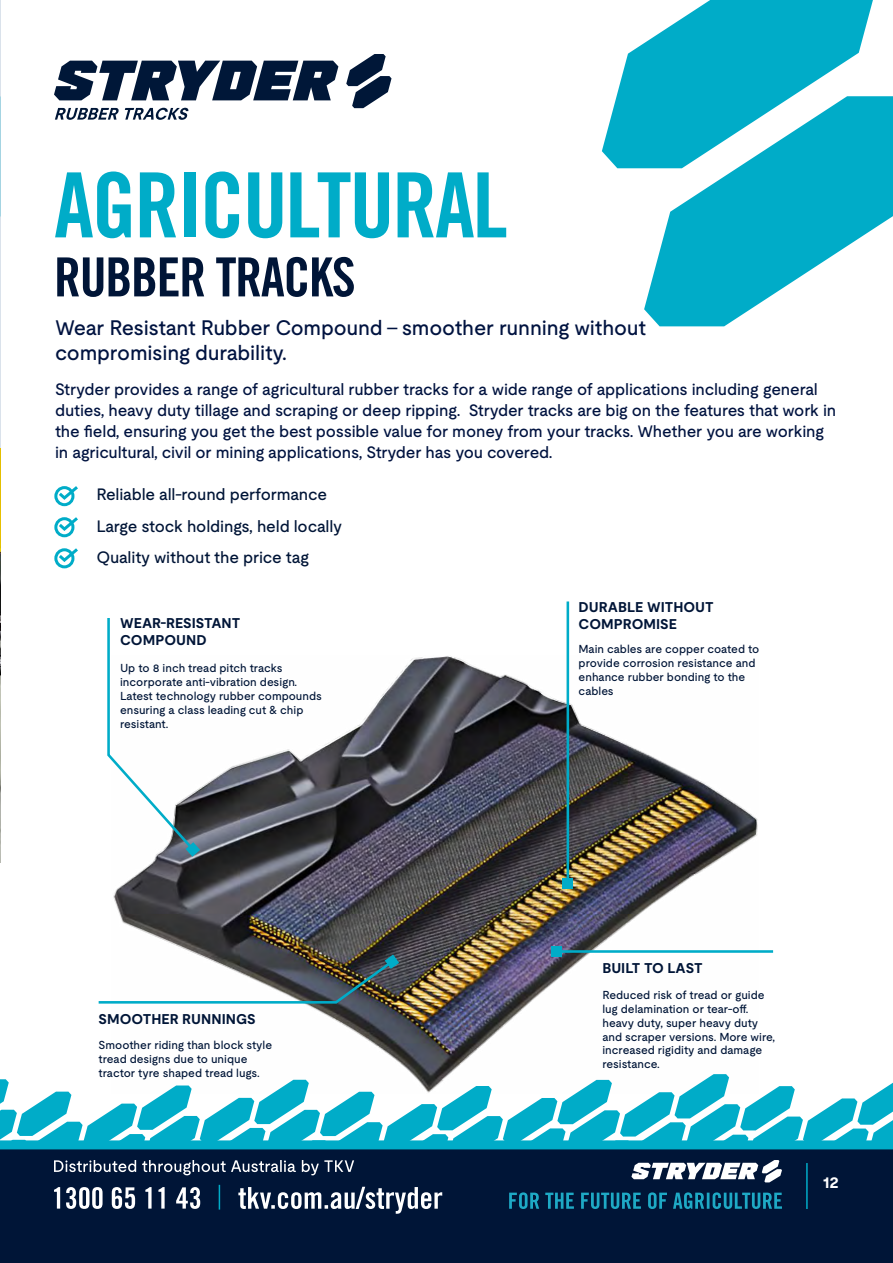
<style>
.page{position:relative;width:893px;height:1263px;background:#fff}
.page>*{position:absolute;margin:0;border:0;box-sizing:border-box;transform-origin:0 0}
.t1{font:90px "Trade Gothic Bold Cond Twenty";letter-spacing:-.025em;color:#00acc8}
.t2{font:54px "Trade Gothic Bold Cond Twenty";letter-spacing:-.025em;color:#001537}
.t3{font:500 21px/25.5px "Moderat";letter-spacing:-.01em;color:#001340}
.t4{font:500 16.5px/21px "Moderat";letter-spacing:-.01em;color:#001340}
.t5{font:500 16.5px "Moderat";letter-spacing:-.01em;color:#001537}
.t6{font:700 16.5px "Moderat";color:#fff}
.t7{font:700 14.1px "Moderat";color:#001537}
.t8{font:500 11.55px/14px "Moderat";color:#001537}
</style>
<div class="page">
<hr style="left:0;top:0;width:1px;height:837px;background:#dae2eb">
<img style="left:0;top:449px;width:1px;height:414px">
<img style="left:113px;top:655px;width:645px;height:419px">
<hr style="left:567px;top:601px;width:2px;height:282px;background:#00acc8">
<div style="left:563px;top:878px;width:10px;height:11px;background:#00acc8"></div>
<svg style="left:107px;top:618px;width:93px;height:239px"></svg>
<img style="left:98px;top:954px;width:301px;height:51px">
<hr style="left:557px;top:950px;width:216px;height:3px;background:#00acc8">
<div style="left:552px;top:946px;width:10px;height:11px;background:#00acc8"></div>
<div style="left:54px;top:486px;width:20px;height:20px;border:3px solid #00acc8;border-radius:50%"></div>
<svg style="left:56px;top:486px;width:22px;height:16px"></svg>
<div style="left:54px;top:517px;width:20px;height:20px;border:3px solid #00acc8;border-radius:50%"></div>
<svg style="left:56px;top:517px;width:22px;height:16px"></svg>
<div style="left:54px;top:548px;width:20px;height:20px;border:3px solid #00acc8;border-radius:50%"></div>
<svg style="left:56px;top:548px;width:22px;height:16px"></svg>
<svg style="left:54px;top:61px;width:284px;height:39px"></svg>
<svg style="left:346px;top:54px;width:45px;height:54px"></svg>
<svg style="left:55px;top:108px;width:64px;height:12px"></svg>
<svg style="left:125px;top:108px;width:64px;height:12px"></svg>
<svg style="left:644px;top:96px;width:249px;height:230px;fill:#00acc8"></svg>
<svg style="left:602px;top:0;width:271px;height:168px;fill:#00acc8"></svg>
<svg style="left:0;top:1074px;width:893px;height:189px"></svg>
<p class="t1" style="left:54px;top:151px;width:455px">AGRICULTURAL</p>
<p class="t2" style="left:54px;top:244px;width:303px">RUBBER TRACKS</p>
<p class="t3" style="left:55px;top:313px;width:592px">Wear Resistant Rubber Compound - smoother running without compromising durability.</p>
<p class="t4" style="left:55px;top:378px;width:783px">Stryder provides a range of agricultural rubber tracks for a wide range of applications including general duties, heavy duty tillage and scraping or deep ripping. Stryder tracks are big on the features that work in the field, ensuring you get the best possible value for money from your tracks. Whether you are working in agricultural, civil or mining applications, Stryder has you covered.</p>
<p class="t5" style="left:96px;top:482px;width:232px">Reliable all-round performance</p>
<p class="t5" style="left:96px;top:513px;width:247px">Large stock holdings, held locally</p>
<p class="t5" style="left:96px;top:545px;width:214px">Quality without the price tag</p>
<p class="t7" style="left:120px;top:612px;width:122px">WEAR-RESISTANT</p>
<p class="t7" style="left:120px;top:629px;width:88px">COMPOUND</p>
<p class="t8" style="left:120px;top:660px;width:164px">Up to 8 inch tread pitch tracks</p>
<p class="t8" style="left:120px;top:674px;width:179px">incorporate anti-vibration design.</p>
<p class="t8" style="left:120px;top:688px;width:203px">Latest technology rubber compounds</p>
<p class="t8" style="left:120px;top:702px;width:185px">ensuring a class leading cut &amp; chip</p>
<p class="t8" style="left:120px;top:716px;width:50px">resistant.</p>
<p class="t7" style="left:99px;top:1008px;width:159px">SMOOTHER RUNNINGS</p>
<p class="t8" style="left:99px;top:1037px;width:175px">Smoother riding than block style</p>
<p class="t8" style="left:99px;top:1051px;width:150px">tread designs due to unique</p>
<p class="t8" style="left:99px;top:1065px;width:163px">tractor tyre shaped tread lugs.</p>
<p class="t7" style="left:579px;top:596px;width:137px">DURABLE WITHOUT</p>
<p class="t7" style="left:579px;top:613px;width:100px">COMPROMISE</p>
<p class="t8" style="left:579px;top:642px;width:182px">Main cables are copper coated to provide corrosion resistance and enhance rubber bonding to the cables</p>
<p class="t7" style="left:602px;top:957px;width:102px">BUILT TO LAST</p>
<p class="t8" style="left:602px;top:987px;width:164px">Reduced risk of tread or guide</p>
<p class="t8" style="left:602px;top:1001px;width:147px">lug delamination or tear-off.</p>
<p class="t8" style="left:602px;top:1015px;width:157px">heavy duty, super heavy duty</p>
<p class="t8" style="left:602px;top:1029px;width:174px">and scraper versions. More wire,</p>
<p class="t8" style="left:602px;top:1043px;width:161px">increased rigidity and damage</p>
<p class="t8" style="left:602px;top:1056px;width:59px">resistance.</p>
<h3 class="t6" style="left:823px;top:1170px;width:18px">12</h3>
</div>
